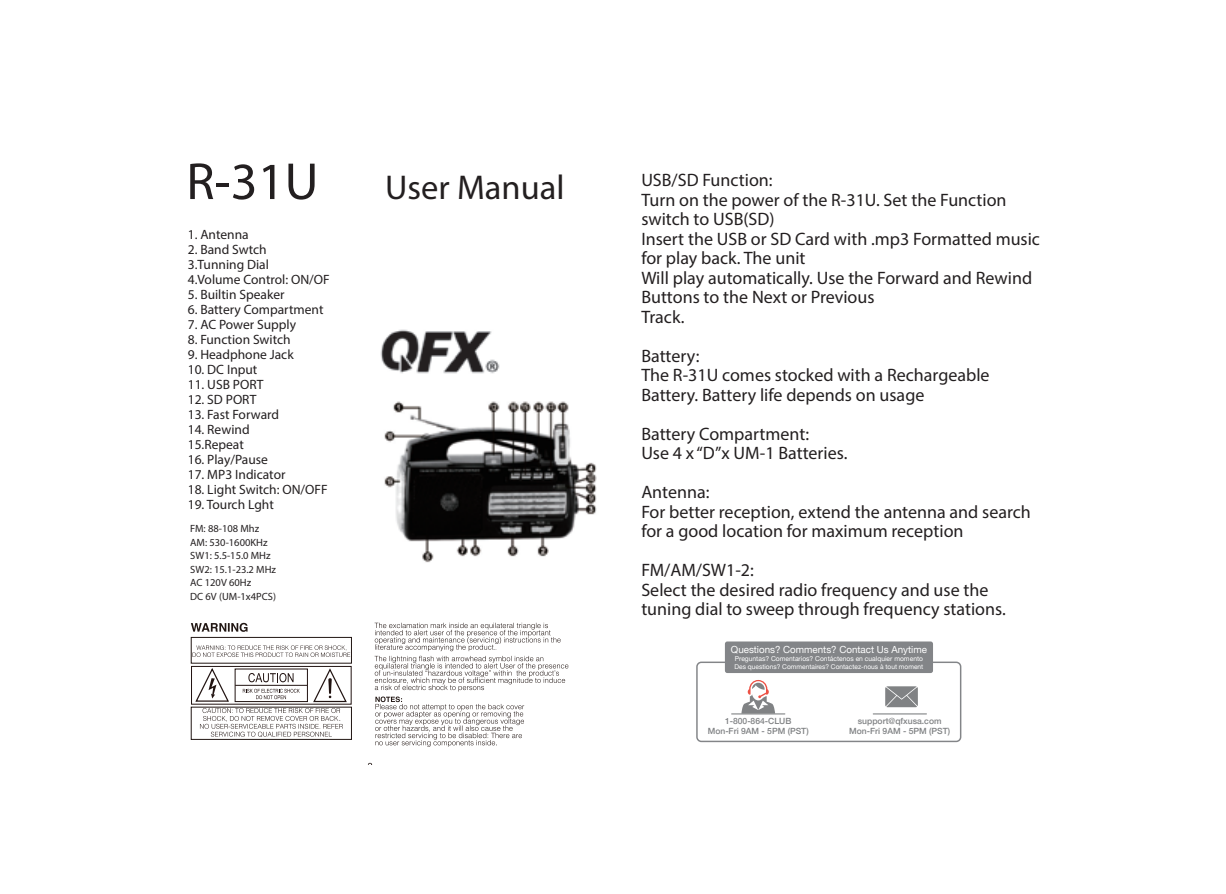
<style>
.page{position:relative;width:1226px;height:894px;background:#fff}
.page>*{position:absolute;margin:0;border:0;box-sizing:border-box;transform-origin:0 0}
.t1{font:52.5px "Myriad Pro";color:#231f20}
.t2{font:34.5px "Myriad Pro";color:#231f20}
.t3{font:18px/19.5px "Myriad Pro";color:#231f20}
.t4{font:13.5px/15px "Myriad Pro";color:#231f20}
.t5{font:10.5px/13.5px "Myriad Pro";color:#231f20}
.t6{font:9.75px "Helvetica Neue";color:#fff}
.t7{font:500 8.55px/10.1px "Helvetica Neue";color:#808284;text-align:center}
.t8{font:6.75px "Helvetica Neue";color:#fff}
.t9{font:6.6px "Helvetica Neue";color:#fff}
</style>
<div class="page">
<img style="left:380px;top:329px;width:217px;height:234px">
<svg style="left:190px;top:622px;width:379px;height:142px"></svg>
<div style="left:696px;top:662px;width:265px;height:80px;border:1px solid #838588;border-radius:4px"></div>
<div style="left:725px;top:641px;width:208px;height:32px;background:#838588;border-radius:2px"></div>
<svg style="left:741px;top:680px;width:34px;height:33px"></svg>
<hr style="left:873px;top:713px;width:53px;height:1px;background:#808284">
<hr style="left:731px;top:713px;width:54px;height:1px;background:#808284">
<svg style="left:885px;top:686px;width:33px;height:21px"></svg>
<h1 class="t1" style="left:186px;top:149px;width:134px">R-31U</h1>
<h2 class="t2" style="left:385px;top:166px;width:181px">User Manual</h2>
<p class="t4" style="left:188px;top:227px;width:62px">1. Antenna</p>
<p class="t4" style="left:188px;top:242px;width:143px">2. Band Swtch<br>3.Tunning Dial<br>4.Volume Control: ON/OF</p>
<p class="t4" style="left:188px;top:287px;width:98px">5. Builtin Speaker</p>
<p class="t4" style="left:188px;top:302px;width:137px">6. Battery Compartment</p>
<p class="t4" style="left:188px;top:317px;width:110px">7. AC Power Supply</p>
<p class="t4" style="left:188px;top:332px;width:104px">8. Function Switch</p>
<p class="t4" style="left:188px;top:347px;width:107px">9. Headphone Jack</p>
<p class="t4" style="left:188px;top:362px;width:71px">10. DC Input</p>
<p class="t4" style="left:188px;top:377px;width:77px">11. USB PORT</p>
<p class="t4" style="left:188px;top:392px;width:70px">12. SD PORT</p>
<p class="t4" style="left:188px;top:407px;width:93px">13. Fast Forward</p>
<p class="t4" style="left:188px;top:422px;width:63px">14. Rewind<br>15.Repeat</p>
<p class="t4" style="left:188px;top:452px;width:82px">16. Play/Pause</p>
<p class="t4" style="left:188px;top:467px;width:99px">17. MP3 Indicator</p>
<p class="t4" style="left:188px;top:482px;width:141px">18. Light Switch: ON/OFF</p>
<p class="t4" style="left:188px;top:497px;width:88px">19. Tourch Lght</p>
<p class="t5" style="left:190px;top:522px;width:87px">FM: 88-108 Mhz<br>AM: 530-1600KHz<br>SW1: 5.5-15.0 MHz<br>SW2: 15.1-23.2 MHz<br>AC 120V 60Hz<br>DC 6V (UM-1x4PCS)</p>
<p class="t3" style="left:641px;top:170px;width:400px">USB/SD Function:<br>Turn on the power of the R-31U. Set the Function switch to USB(SD)<br>Insert the USB or SD Card with .mp3 Formatted music for play back. The unit<br>Will play automatically. Use the Forward and Rewind<br>Buttons to the Next or Previous<br>Track.</p>
<p class="t3" style="left:641px;top:346px;width:350px">Battery:<br>The R-31U comes stocked with a Rechargeable<br>Battery. Battery life depends on usage</p>
<p class="t3" style="left:641px;top:424px;width:208px">Battery Compartment:<br>Use 4 x “D”x UM-1 Batteries.</p>
<p class="t3" style="left:641px;top:482px;width:391px">Antenna:<br>For better reception, extend the antenna and search for a good location for maximum reception</p>
<p class="t3" style="left:641px;top:560px;width:366px">FM/AM/SW1-2:<br>Select the desired radio frequency and use the tuning dial to sweep through frequency stations.</p>
<p class="t6" style="left:731px;top:642px;width:198px">Questions? Comments? Contact Us Anytime</p>
<p class="t8" style="left:735px;top:654px;width:190px">Preguntas? Comentarios? Contáctenos en cualquier momento</p>
<p class="t9" style="left:734px;top:662px;width:190px">Des questions? Commentaires? Contactez-nous à tout moment</p>
<p class="t7" style="left:707px;top:715px;width:102px">1-800-864-CLUB<br>Mon-Fri 9AM - 5PM (PST)</p>
<p class="t7" style="left:849px;top:715px;width:102px">support@qfxusa.com<br>Mon-Fri 9AM - 5PM (PST)</p>
</div>
